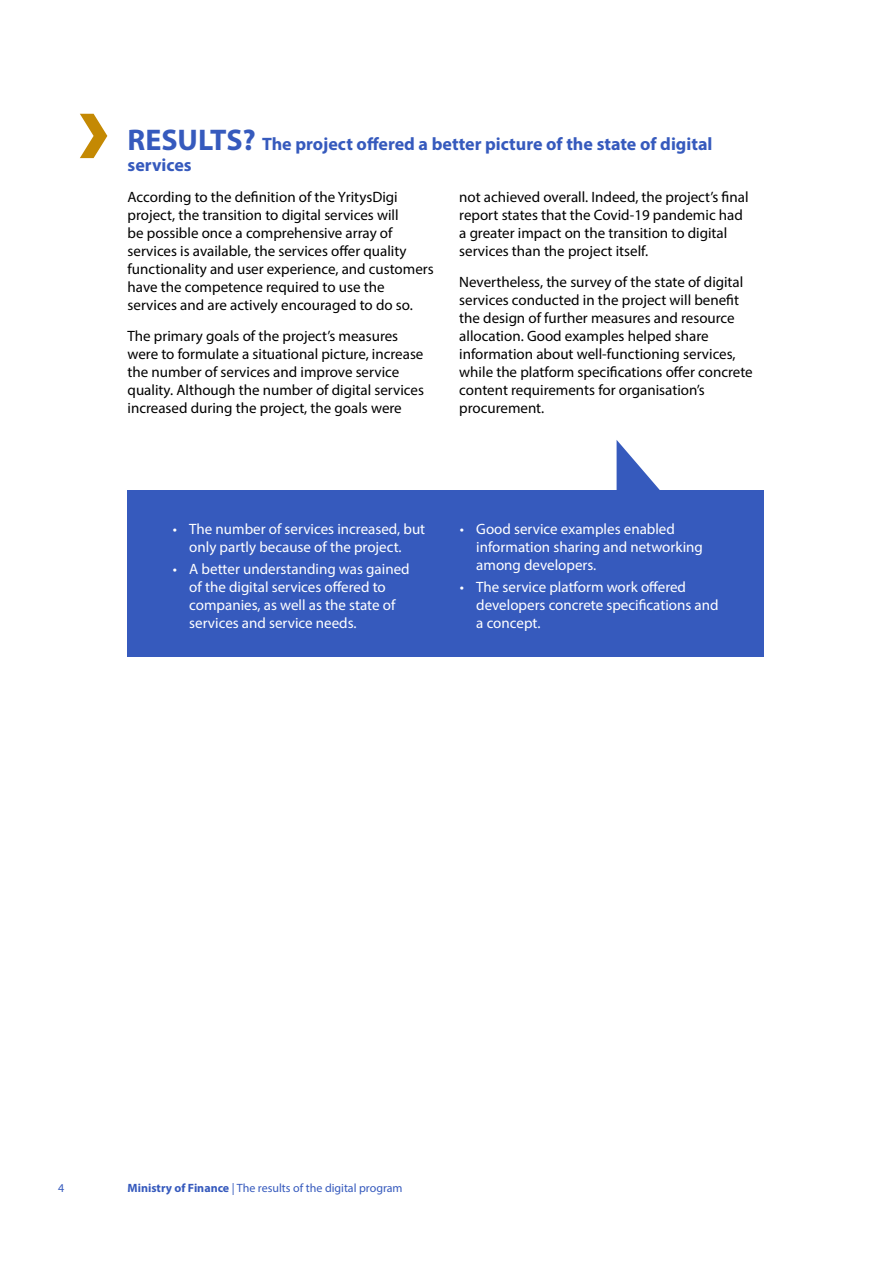
<style>
.page{position:relative;width:893px;height:1263px;background:#fff}
.page>*{position:absolute;margin:0;border:0;box-sizing:border-box;transform-origin:0 0}
.t1{font:700 18px/21.6px "Myriad Pro";color:#365abd}
.Leipis_norm{font:15px/18px "Myriad Pro";color:#000}
.t2{font:15px/18px "Myriad Pro";color:#fff}
.t3{font:12px "Myriad Pro";color:#365abd}
.s1{font-size:30px}
.s2{font-weight:700}
</style>
<div class="page">
<svg style="left:80px;top:114px;width:27px;height:44px"></svg>
<div style="left:128px;top:491px;width:636px;height:166px;background:#365abd"></div>
<svg style="left:617px;top:440px;width:55px;height:51px"></svg>
<h2 class="t1" style="left:128px;top:132px;width:586px"><span class="s1">RESULTS?</span> The project offered a better picture of the state of digital services</h2>
<p class="Leipis_norm" style="left:128px;top:188px;width:308px">According to the definition of the YritysDigi project, the transition to digital services will<br>be possible once a comprehensive array of services is available, the services offer quality functionality and user experience, and customers have the competence required to use the services and are actively encouraged to do so.</p>
<p class="Leipis_norm" style="left:128px;top:327px;width:298px">The primary goals of the project’s measures were to formulate a situational picture, increase the number of services and improve service quality. Although the number of digital services increased during the project, the goals were</p>
<p class="Leipis_norm" style="left:459px;top:188px;width:291px">not achieved overall. Indeed, the project’s final report states that the Covid-19 pandemic had a greater impact on the transition to digital services than the project itself.</p>
<p class="Leipis_norm" style="left:459px;top:273px;width:295px">Nevertheless, the survey of the state of digital services conducted in the project will benefit the design of further measures and resource allocation. Good examples helped share information about well-functioning services, while the platform specifications offer concrete content requirements for organisation’s procurement.</p>
<p class="t2" style="left:173px;top:520px;width:254px;text-align:center">• The number of services increased, but only partly because of the project.</p>
<p class="t2" style="left:189px;top:560px;width:222px;text-indent:-16px">• A better understanding was gained of the digital services offered to companies, as well as the state of services and service needs.</p>
<p class="t2" style="left:476px;top:520px;width:228px;text-indent:-16px">• Good service examples enabled information sharing and networking among developers.</p>
<p class="t2" style="left:476px;top:578px;width:244px;text-indent:-16px">• The service platform work offered developers concrete specifications and a concept.</p>
<p class="t3" style="left:58px;top:1180px;width:8px">4</p>
<p class="t3" style="left:128px;top:1180px;width:277px"><span class="s2">Ministry of Finance</span> | The results of the digital program</p>
</div>
